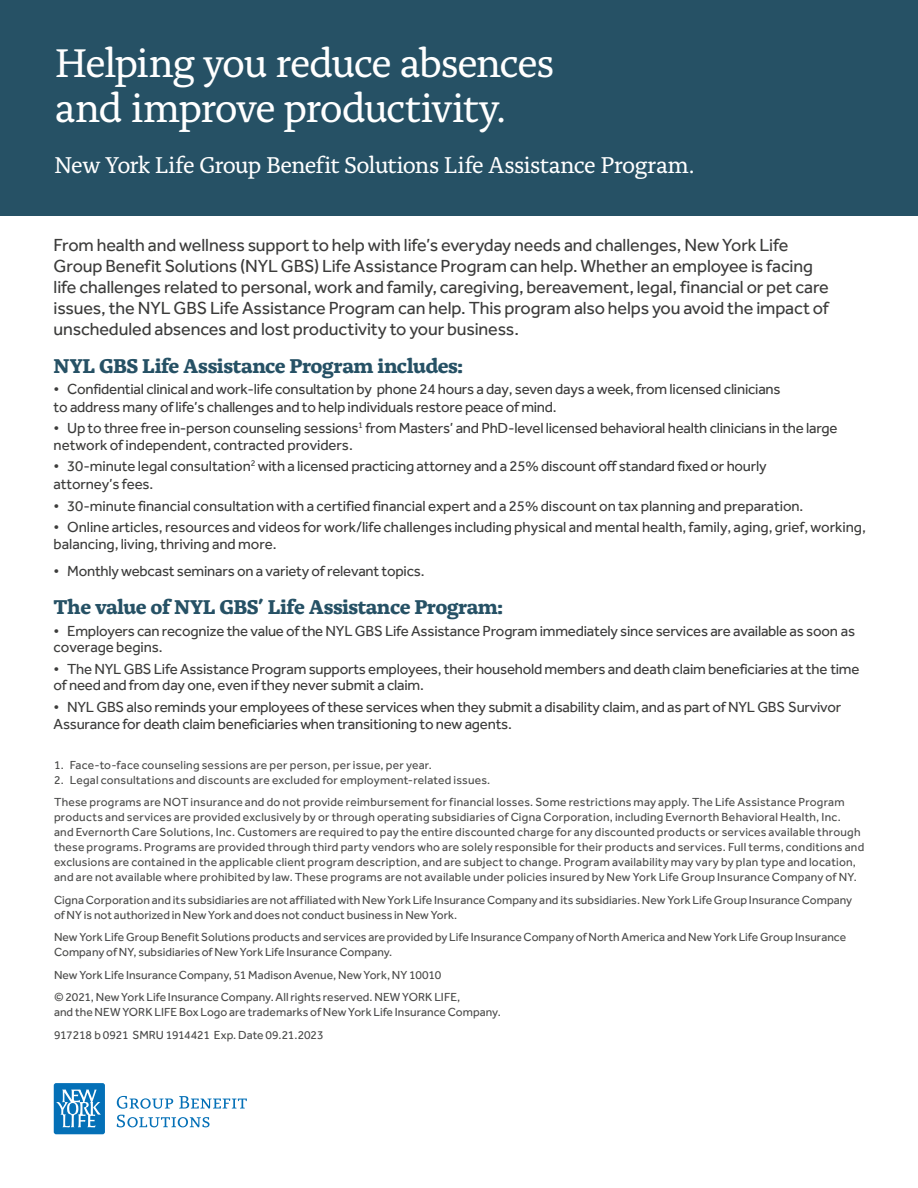
<style>
.page{position:relative;width:918px;height:1188px;background:#fff}
.page>*{position:absolute;margin:0;border:0;box-sizing:border-box;transform-origin:0 0}
.t1{font:42px/45px "Alda Pro";letter-spacing:-.04em;color:#fff}
.t2{font:24px "Alda Pro";letter-spacing:-.035em;color:#fff}
.t3{font:700 21px "Alda Pro";letter-spacing:-.025em;color:#265165}
.t4{font:18px/21px "Effra Pro";letter-spacing:-.005em;color:#3c3c3b}
.t5{font:15px/16.8px "Effra Pro";letter-spacing:-.015em;color:#3c3c3b}
.t6{font:12px/15px "Effra Pro";letter-spacing:.01em;color:#4a4a49}
</style>
<div class="page">
<svg style="left:117px;top:1096px;width:56px;height:13px"></svg>
<svg style="left:179px;top:1096px;width:68px;height:13px"></svg>
<svg style="left:117px;top:1115px;width:93px;height:12px"></svg>
<div style="left:54px;top:1083px;width:51px;height:51px;background:#0470b7;border-radius:2px"></div>
<svg style="left:56px;top:1089px;width:45px;height:38px"></svg>
<div style="left:0;top:0;width:918px;height:216px;background:#265165"></div>
<h1 class="t1" style="left:55px;top:37px;width:501px">Helping you reduce absences and improve productivity.</h1>
<h2 class="t2" style="left:54px;top:147px;width:642px">New York Life Group Benefit Solutions Life Assistance Program.</h2>
<p class="t4" style="left:54px;top:234px;width:777px">From health and wellness support to help with life’s everyday needs and challenges, New York Life Group Benefit Solutions (NYL GBS) Life Assistance Program can help. Whether an employee is facing life challenges related to personal, work and family, caregiving, bereavement, legal, financial or pet care issues, the NYL GBS Life Assistance Program can help. This program also helps you avoid the impact of unscheduled absences and lost productivity to your business.</p>
<h3 class="t3" style="left:54px;top:349px;width:411px">NYL GBS Life Assistance Program includes:</h3>
<p class="t5" style="left:54px;top:380px;width:729px;line-height:18px">• Confidential clinical and work-life consultation by phone 24 hours a day, seven days a week, from licensed clinicians to address many of life’s challenges and to help individuals restore peace of mind.</p>
<p class="t5" style="left:54px;top:420px;width:785px">• Up to three free in-person counseling sessions<sup>1</sup> from Masters’ and PhD-level licensed behavioral health clinicians in the large network of independent, contracted providers.</p>
<p class="t5" style="left:54px;top:457px;width:714px;line-height:18px">• 30-minute legal consultation<sup>2</sup> with a licensed practicing attorney and a 25% discount off standard fixed or hourly attorney’s fees.</p>
<p class="t5" style="left:54px;top:497px;width:751px">• 30-minute financial consultation with a certified financial expert and a 25% discount on tax planning and preparation.</p>
<p class="t5" style="left:54px;top:518px;width:814px">• Online articles,resources and videos for work/life challenges including physical and mental health, family, aging, grief, working, balancing, living, thriving and more.</p>
<p class="t5" style="left:54px;top:563px;width:372px">• Monthly webcast seminars on a variety of relevant topics.</p>
<h3 class="t3" style="left:54px;top:591px;width:451px">The value of NYL GBS’ Life Assistance Program:</h3>
<p class="t5" style="left:54px;top:622px;width:803px">• Employers can recognize the value of the NYL GBS Life Assistance Program immediately since services are available as soon as coverage begins.</p>
<p class="t5" style="left:54px;top:660px;width:807px">• The NYL GBS Life Assistance Program supports employees, their household members and death claim beneficiaries at the time of need and from day one, even ifthey never submit a claim.</p>
<p class="t5" style="left:54px;top:698px;width:789px">• NYL GBS also reminds your employees of these services when they submit a disability claim, and as part of NYL GBS Survivor<br>Assurance for death claim beneficiaries when transitioning to new agents.</p>
<p class="t6" style="left:54px;top:757px;width:379px">1. Face-to-face counseling sessions are per person, per issue, per year.</p>
<p class="t6" style="left:54px;top:768px;width:792px;line-height:22.5px">2. Legal consultations and discounts are excluded for employment-related issues.<br>These programs are NOT insurance and do not provide reimbursement for financial losses. Some restrictions may apply. The Life Assistance Program</p>
<p class="t6" style="left:54px;top:810px;width:812px">products and services are provided exclusively by or through operating subsidiaries of Cigna Corporation, including Evernorth Behavioral Health, Inc.<br>and Evernorth Care Solutions, Inc. Customers are required to pay the entire discounted charge for any discounted products or services available through these programs. Programs are provided through third party vendors who are solely responsible for their products and services. Full terms, conditions and exclusions are contained in the applicable client program description, and are subject to change. Program availability may vary by plan type and location, and are not available where prohibited by law. These programs are not available under policies insured by New York Life Group Insurance Company of NY.</p>
<p class="t6" style="left:54px;top:892px;width:800px">Cigna Corporation and its subsidiaries are not affiliated with New York Life Insurance Company and its subsidiaries. New York Life Group Insurance Company of NY is not authorized in New York and does not conduct business in New York.</p>
<p class="t6" style="left:54px;top:930px;width:794px">New York Life Group Benefit Solutions products and services are provided by Life Insurance Company of North America and New York Life Group Insurance<br>Company of NY, subsidiaries of New York Life Insurance Company.</p>
<p class="t6" style="left:54px;top:963px;width:408px;line-height:22.5px">New York Life Insurance Company, 51 Madison Avenue, New York, NY 10010<br>© 2021, New York Life Insurance Company. All rights reserved. NEW YORK LIFE,</p>
<p class="t6" style="left:54px;top:1001px;width:448px;line-height:22.5px">and the NEW YORK LIFE Box Logo are trademarks of New York Life Insurance Company.<br>917218 b 0921 SMRU 1914421 Exp. Date 09.21.2023</p>
</div>
